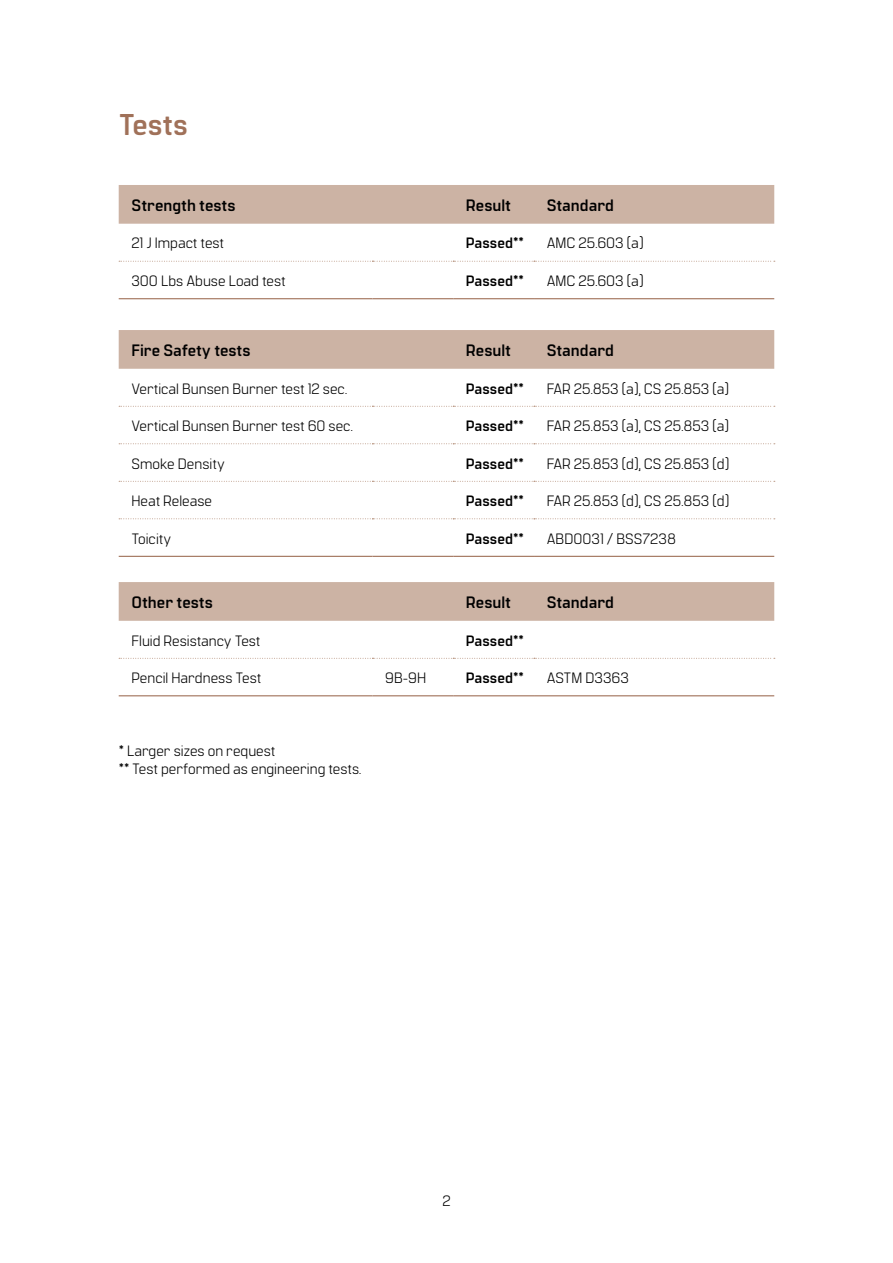
<style>
.page{position:relative;width:893px;height:1263px;background:#fff}
.page>*{position:absolute;margin:0;border:0;box-sizing:border-box;transform-origin:0 0}
.H1{font:700 30px "Manifold CF";letter-spacing:-.005em;color:#a07159}
.Table_-_H1{font:700 16.5px "Manifold CF";color:#000}
.Table_-_Body{font:15px "Manifold CF";color:#000}
.Table_-_H2{font:700 15px "Manifold CF";color:#000}
.Body_text{font:15px "Manifold CF";color:#000}
</style>
<div class="page">
<div style="left:119px;top:185px;width:655px;height:39px;background:#ccb3a4"></div>
<svg style="left:119px;top:261px;width:656px;height:1px"></svg>
<hr style="left:119px;top:298px;width:253px;height:1px;background:#a07159">
<hr style="left:372px;top:298px;width:81px;height:1px;background:#a07159">
<hr style="left:453px;top:298px;width:81px;height:1px;background:#a07159">
<hr style="left:534px;top:298px;width:240px;height:1px;background:#a07159">
<div style="left:119px;top:330px;width:655px;height:39px;background:#ccb3a4"></div>
<svg style="left:119px;top:406px;width:656px;height:1px"></svg>
<svg style="left:119px;top:443px;width:656px;height:1px"></svg>
<svg style="left:119px;top:481px;width:656px;height:1px"></svg>
<svg style="left:119px;top:518px;width:656px;height:1px"></svg>
<hr style="left:119px;top:556px;width:253px;height:1px;background:#a07159">
<hr style="left:372px;top:556px;width:81px;height:1px;background:#a07159">
<hr style="left:453px;top:556px;width:81px;height:1px;background:#a07159">
<hr style="left:534px;top:556px;width:240px;height:1px;background:#a07159">
<div style="left:119px;top:582px;width:655px;height:39px;background:#ccb3a4"></div>
<svg style="left:119px;top:658px;width:656px;height:1px"></svg>
<hr style="left:119px;top:695px;width:253px;height:1px;background:#a07159">
<hr style="left:372px;top:695px;width:81px;height:1px;background:#a07159">
<hr style="left:453px;top:695px;width:81px;height:1px;background:#a07159">
<hr style="left:534px;top:695px;width:240px;height:1px;background:#a07159">
<p class="H1" style="left:119px;top:101px;width:71px">Tests</p>
<p class="Table_-_H1" style="left:131px;top:193px;width:106px">Strength tests</p>
<p class="Table_-_H1" style="left:466px;top:193px;width:47px">Result</p>
<p class="Table_-_H1" style="left:547px;top:193px;width:69px">Standard</p>
<p class="Table_-_Body" style="left:131px;top:232px;width:94px">21 J Impact test</p>
<p class="Table_-_H2" style="left:466px;top:232px;width:59px">Passed**</p>
<p class="Table_-_Body" style="left:547px;top:232px;width:98px">AMC 25.603 (a)</p>
<p class="Table_-_Body" style="left:131px;top:269px;width:156px">300 Lbs Abuse Load test</p>
<p class="Table_-_H2" style="left:466px;top:269px;width:59px">Passed**</p>
<p class="Table_-_Body" style="left:547px;top:269px;width:98px">AMC 25.603 (a)</p>
<p class="Table_-_H1" style="left:131px;top:338px;width:121px">Fire Safety tests</p>
<p class="Table_-_H1" style="left:466px;top:338px;width:47px">Result</p>
<p class="Table_-_H1" style="left:547px;top:338px;width:69px">Standard</p>
<p class="Table_-_Body" style="left:131px;top:377px;width:217px">Vertical Bunsen Burner test 12 sec.</p>
<p class="Table_-_H2" style="left:466px;top:377px;width:59px">Passed**</p>
<p class="Table_-_Body" style="left:547px;top:377px;width:184px">FAR 25.853 (a), CS 25.853 (a)</p>
<p class="Table_-_Body" style="left:131px;top:414px;width:223px">Vertical Bunsen Burner test 60 sec.</p>
<p class="Table_-_H2" style="left:466px;top:414px;width:59px">Passed**</p>
<p class="Table_-_Body" style="left:547px;top:414px;width:184px">FAR 25.853 (a), CS 25.853 (a)</p>
<p class="Table_-_Body" style="left:131px;top:452px;width:95px">Smoke Density</p>
<p class="Table_-_H2" style="left:466px;top:452px;width:59px">Passed**</p>
<p class="Table_-_Body" style="left:547px;top:452px;width:184px">FAR 25.853 (d), CS 25.853 (d)</p>
<p class="Table_-_Body" style="left:131px;top:489px;width:82px">Heat Release</p>
<p class="Table_-_H2" style="left:466px;top:489px;width:59px">Passed**</p>
<p class="Table_-_Body" style="left:547px;top:489px;width:184px">FAR 25.853 (d), CS 25.853 (d)</p>
<p class="Table_-_Body" style="left:131px;top:527px;width:41px">Toicity</p>
<p class="Table_-_H2" style="left:466px;top:527px;width:59px">Passed**</p>
<p class="Table_-_Body" style="left:547px;top:527px;width:131px">ABD0031 / BSS7238</p>
<p class="Table_-_H1" style="left:131px;top:590px;width:83px">Other tests</p>
<p class="Table_-_H1" style="left:466px;top:590px;width:47px">Result</p>
<p class="Table_-_H1" style="left:547px;top:590px;width:69px">Standard</p>
<p class="Table_-_Body" style="left:131px;top:629px;width:131px">Fluid Resistancy Test</p>
<p class="Table_-_H2" style="left:466px;top:629px;width:59px">Passed**</p>
<p class="Table_-_Body" style="left:131px;top:666px;width:131px">Pencil Hardness Test</p>
<p class="Table_-_Body" style="left:385px;top:666px;width:43px">9B-9H</p>
<p class="Table_-_H2" style="left:466px;top:666px;width:59px">Passed**</p>
<p class="Table_-_Body" style="left:547px;top:666px;width:84px">ASTM D3363</p>
<p class="Body_text" style="left:119px;top:739px;width:158px">* Larger sizes on request</p>
<p class="Body_text" style="left:119px;top:757px;width:244px">** Test performed as engineering tests.</p>
<p class="Body_text" style="left:442px;top:1189px;width:10px">2</p>
</div>
